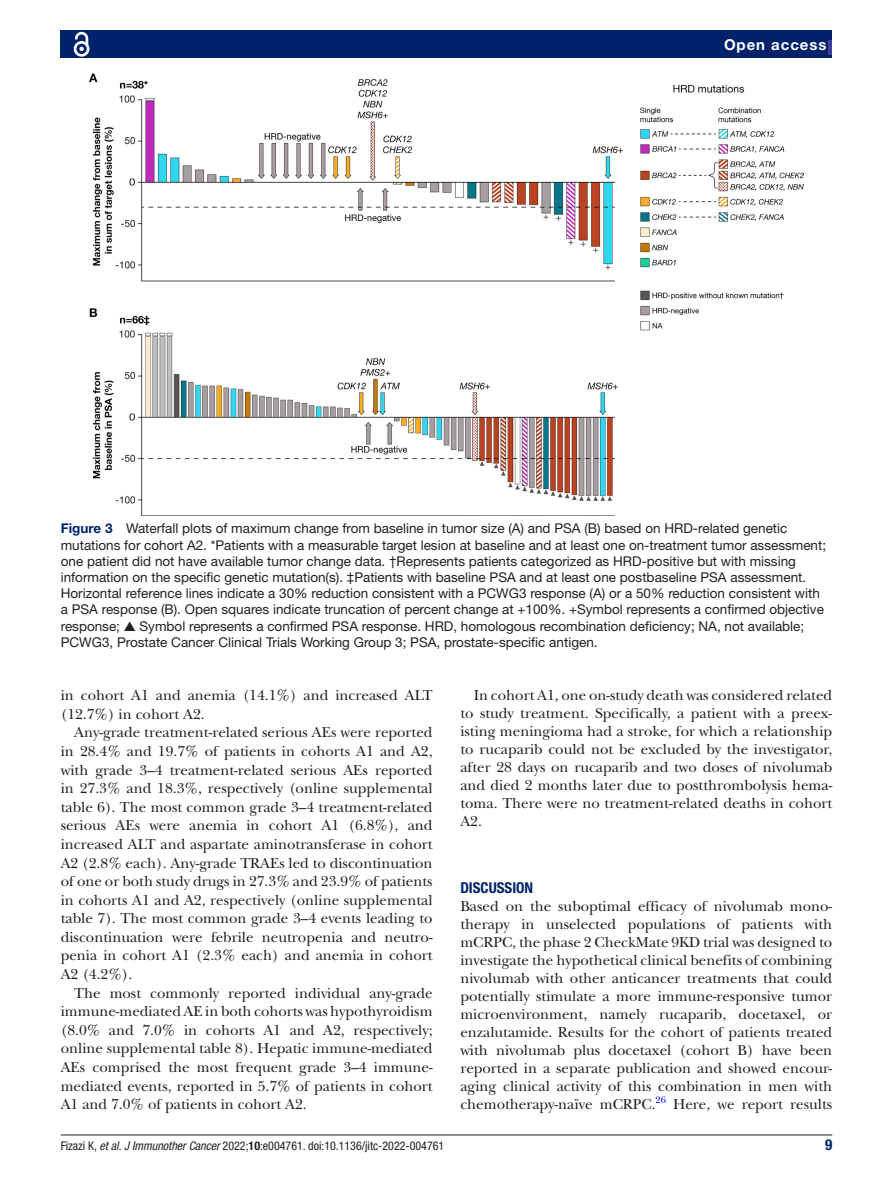
<style>
.page{position:relative;width:893px;height:1191px;background:#fff}
.page>*{position:absolute;margin:0;border:0;box-sizing:border-box;transform-origin:0 0}
.t1{font:15px/18.6px "New Baskerville";color:#231f20;text-align:justify}
.t2{font:700 condensed 15px "Helvetica Neue LT Std";color:#00226b}
.t3{font:700 15px "Helvetica Neue LT Std";letter-spacing:.065em;color:#fff}
.t4{font:13.5px/16.2px "Helvetica Neue LT Std";color:#231f20}
.t5{font:condensed 12px "Helvetica Neue LT Std";color:#231f20}
.t6{font:9.9px "New Baskerville";color:#00f}
.s1{font-weight:700;color:#00226b}
.s2{font-style:italic}
.s3{font-weight:700}
</style>
<div class="page">
<hr style="left:61px;top:1134px;width:771px;height:1px;background:#231f20">
<div style="left:61px;top:31px;width:771px;height:27px;background:#00226b"></div>
<hr style="left:828px;top:40px;width:4px;height:15px;background:#414099">
<svg style="left:73px;top:31px;width:17px;height:26px"></svg>
<img style="left:90px;top:73px;width:713px;height:442px">
<p class="t3" style="left:724px;top:35px;width:104px">Open access</p>
<p class="t4" style="left:61px;top:520px;width:767px"><span class="s1">Figure 3</span> Waterfall plots of maximum change from baseline in tumor size (A) and PSA (B) based on HRD-related genetic mutations for cohort A2. *Patients with a measurable target lesion at baseline and at least one on-treatment tumor assessment; one patient did not have available tumor change data. †Represents patients categorized as HRD-positive but with missing information on the specific genetic mutation(s). ‡Patients with baseline PSA and at least one postbaseline PSA assessment.<br>Horizontal reference lines indicate a 30% reduction consistent with a PCWG3 response (A) or a 50% reduction consistent with a PSA response (B). Open squares indicate truncation of percent change at +100%. +Symbol represents a confirmed objective response; ▲ Symbol represents a confirmed PSA response. HRD, homologous recombination deficiency; NA, not available; PCWG3, Prostate Cancer Clinical Trials Working Group 3; PSA, prostate-specific antigen.</p>
<p class="t1" style="left:61px;top:686px;width:373px">in cohort A1 and anemia (14.1%) and increased ALT (12.7%) in cohort A2.</p>
<p class="t1" style="left:61px;top:723px;width:373px;text-indent:14px">Any-grade treatment-related serious AEs were reported in 28.4% and 19.7% of patients in cohorts A1 and A2, with grade 3–4 treatment-related serious AEs reported in 27.3% and 18.3%, respectively (online supplemental table 6). The most common grade 3–4 treatment-related serious AEs were anemia in cohort A1 (6.8%), and increased ALT and aspartate aminotransferase in cohort A2 (2.8% each). Any-grade TRAEs led to discontinuation of one or both study drugs in 27.3% and 23.9% of patients in cohorts A1 and A2, respectively (online supplemental table 7). The most common grade 3–4 events leading to discontinuation were febrile neutropenia and neutro&shy;penia in cohort A1 (2.3% each) and anemia in cohort A2 (4.2%).</p>
<p class="t1" style="left:61px;top:983px;width:373px;text-indent:14px">The most commonly reported individual any-grade immune-mediated AE in both cohorts was hypothyroidism (8.0% and 7.0% in cohorts A1 and A2, respectively; online supplemental table 8). Hepatic immune-mediated AEs comprised the most frequent grade 3–4 immune&shy;mediated events, reported in 5.7% of patients in cohort A1 and 7.0% of patients in cohort A2.</p>
<p class="t1" style="left:460px;top:686px;width:373px;line-height:18px;text-indent:13px">In cohort A1, one on-study death was considered related to study treatment. Specifically, a patient with a preex&shy;isting meningioma had a stroke, for which a relationship to rucaparib could not be excluded by the investigator, after 28 days on rucaparib and two doses of nivolumab and died 2 months later due to postthrombolysis hema&shy;toma. There were no treatment-related deaths in cohort A2.</p>
<p class="t2" style="left:460px;top:879px;width:74px">DISCUSSION</p>
<p class="t1" style="left:460px;top:897px;width:373px;line-height:18px">Based on the suboptimal efficacy of nivolumab mono&shy;therapy in unselected populations of patients with mCRPC, the phase 2 CheckMate 9KD trial was designed to investigate the hypothetical clinical benefits of combining nivolumab with other anticancer treatments that could potentially stimulate a more immune-responsive tumor microenvironment, namely rucaparib, docetaxel, or enzalutamide. Results for the cohort of patients treated with nivolumab plus docetaxel (cohort B) have been reported in a separate publication and showed encour&shy;aging clinical activity of this combination in men with chemotherapy-naïve mCRPC.</p>
<p class="t6" style="left:656px;top:1093px;width:12px">26</p>
<p class="t1" style="left:673px;top:1095px;width:161px">Here, we report results</p>
<p class="t5" style="left:61px;top:1138px;width:385px">Fizazi K, <span class="s2">et al</span>. <span class="s2">J Immunother Cancer</span> 2022;<span class="s3">10</span>:e004761. doi:10.1136/jitc-2022-004761</p>
<p class="t2" style="left:825px;top:1135px;width:9px">9</p>
</div>
